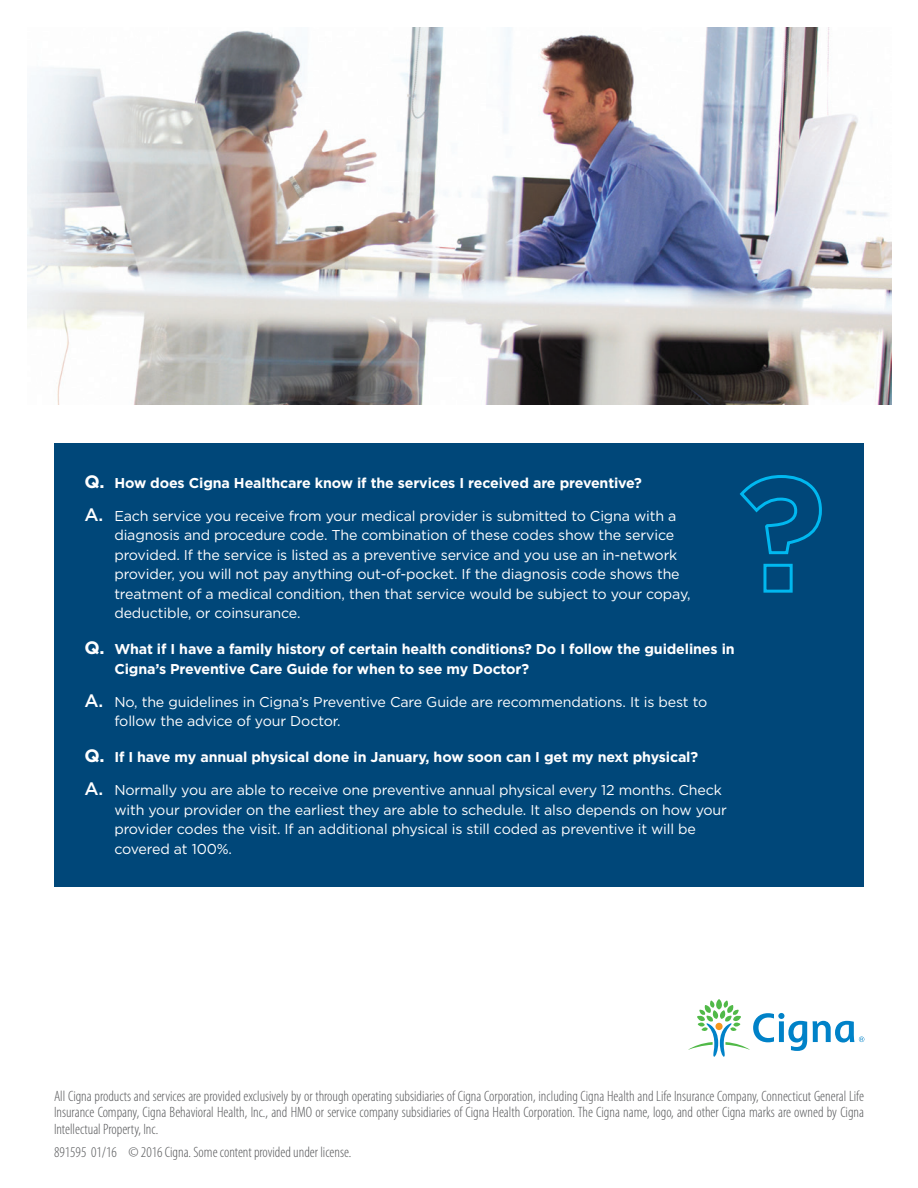
<style>
.page{position:relative;width:918px;height:1188px;background:#fff}
.page>*{position:absolute;margin:0;border:0;box-sizing:border-box;transform-origin:0 0}
.Legal_copy_Cat{font:300 condensed 15px/16.5px "Myriad Pro";color:#57585a;text-align:justify}
.Body_copy_head_bold{font:14.25px/19.5px "Gotham";letter-spacing:-.01em;color:#fff}
.Body_copy_head_bold-2{font:700 14.25px/19.5px "Gotham";letter-spacing:-.01em;color:#fff}
.s1{font-size:18px}
.s2{font-weight:500;font-size:18px}
</style>
<div class="page">
<img style="left:27px;top:27px;width:864px;height:378px">
<div style="left:54px;top:443px;width:810px;height:444px;background:#004779"></div>
<svg style="left:740px;top:475px;width:82px;height:118px"></svg>
<svg style="left:688px;top:999px;width:176px;height:58px"></svg>
<p class="Body_copy_head_bold-2" style="left:84px;top:473px;width:559px"><span class="s1">Q.</span> How does Cigna Healthcare know if the services I received are preventive?</p>
<p class="Body_copy_head_bold" style="left:114px;top:506px;width:578px;text-indent:-30px"><span class="s2">A.</span> Each service you receive from your medical provider is submitted to Cigna with a diagnosis and procedure code. The combination of these codes show the service provided. If the service is listed as a preventive service and you use an in-network provider, you will not pay anything out-of-pocket. If the diagnosis code shows the treatment of a medical condition, then that service would be subject to your copay, deductible, or coinsurance.</p>
<p class="Body_copy_head_bold-2" style="left:114px;top:639px;width:622px;text-indent:-30px"><span class="s1">Q.</span> What if I have a family history of certain health conditions? Do I follow the guidelines in<br>Cigna’s Preventive Care Guide for when to see my Doctor?</p>
<p class="Body_copy_head_bold" style="left:114px;top:692px;width:594px;text-indent:-30px"><span class="s2">A.</span> No, the guidelines in Cigna’s Preventive Care Guide are recommendations. It is best to follow the advice of your Doctor.</p>
<p class="Body_copy_head_bold-2" style="left:84px;top:747px;width:615px"><span class="s1">Q.</span> If I have my annual physical done in January, how soon can I get my next physical?</p>
<p class="Body_copy_head_bold" style="left:114px;top:780px;width:614px;text-indent:-30px"><span class="s2">A.</span> Normally you are able to receive one preventive annual physical every 12 months. Check with your provider on the earliest they are able to schedule. It also depends on how your provider codes the visit. If an additional physical is still coded as preventive it will be covered at 100%.</p>
<p class="Legal_copy_Cat" style="left:54px;top:1088px;width:812px">All Cigna products and services are provided exclusively by or through operating subsidiaries of Cigna Corporation, including Cigna Health and Life Insurance Company, Connecticut General Life Insurance Company, Cigna Behavioral Health, Inc., and HMO or service company subsidiaries of Cigna Health Corporation. The Cigna name, logo, and other Cigna marks are owned by Cigna Intellectual Property, Inc.</p>
<p class="Legal_copy_Cat" style="left:54px;top:1144px;width:299px">891595 01/16 © 2016 Cigna. Some content provided under license.</p>
</div>
